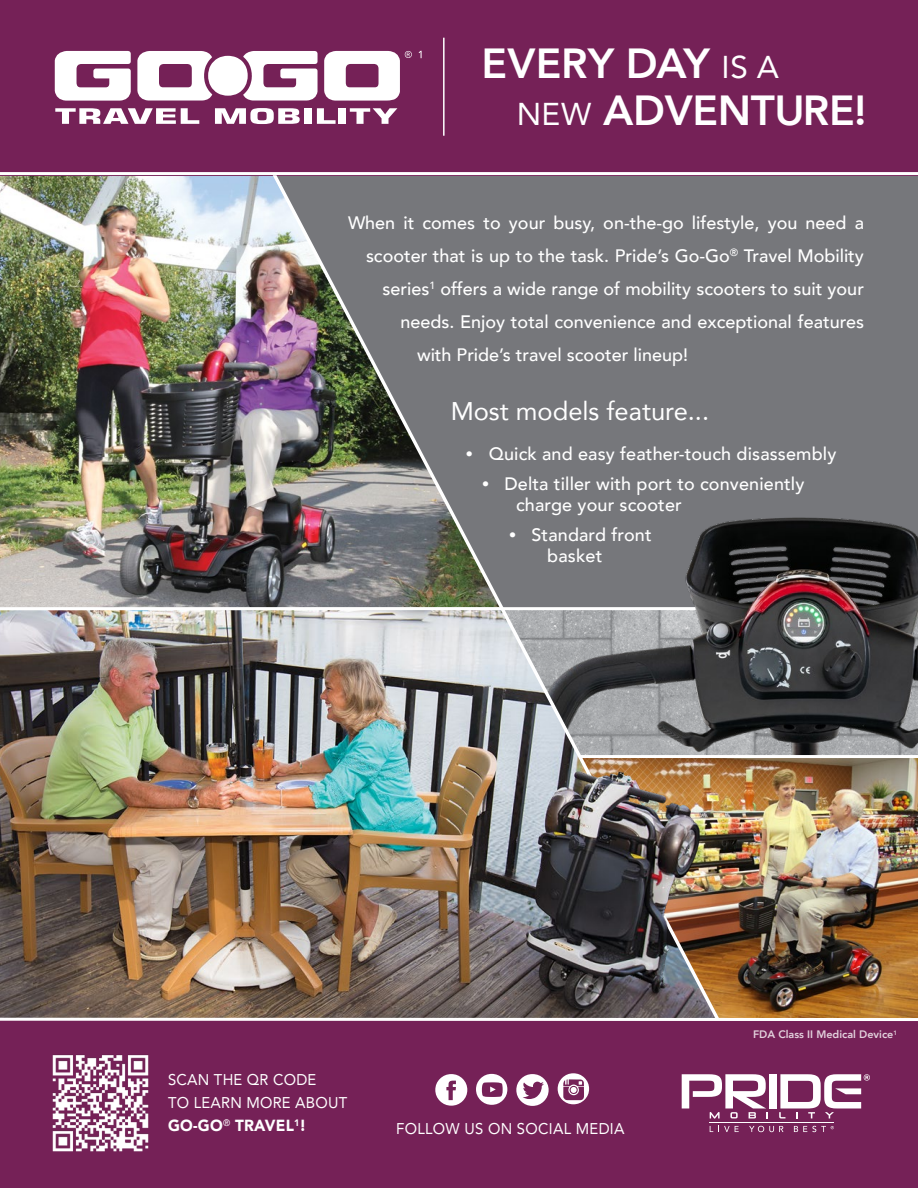
<style>
.page{position:relative;width:918px;height:1188px;background:#fff}
.page>*{position:absolute;margin:0;border:0;box-sizing:border-box;transform-origin:0 0}
.t1{font:57.3px "Social Circles";color:#fff}
.t2{font:800 42px/47.7px "Avenir";letter-spacing:-.01em;color:#fff}
.t3{font:25.5px "Avenir";color:#fff}
.t4{font:500 18px/21px "Avenir";color:#fff}
.t5{font:900 16.05px "Avenir";letter-spacing:.015em;color:#fff;scale:.95 1}
.t6{font:15.6px/23.1px "Avenir";letter-spacing:.015em;color:#fff;scale:.95 1}
.t7{font:800 10.8px "Avenir";color:#fff}
.s1{font-weight:400;font-size:31.5px}
.s2{font-family:"Arial";font-weight:700}
</style>
<div class="page">
<img style="left:794px;top:758px;width:124px;height:260px">
<div style="left:723px;top:175px;width:195px;height:330px;background:#76777b"></div>
<img style="left:0;top:175px;width:269px;height:432px">
<div style="left:0;top:1019px;width:918px;height:169px;background:#752157"></div>
<div style="left:769px;top:1074px;width:8px;height:34px;background:#fff"></div>
<svg style="left:779px;top:1074px;width:91px;height:44px"></svg>
<svg style="left:710px;top:1126px;width:29px;height:6px"></svg>
<svg style="left:749px;top:1126px;width:35px;height:6px"></svg>
<svg style="left:794px;top:1126px;width:40px;height:6px"></svg>
<hr style="left:709px;top:1122px;width:125px;height:1px;background:#fff">
<svg style="left:682px;top:1074px;width:86px;height:45px"></svg>
<hr style="left:0;top:1018px;width:918px;height:3px;background:#fff">
<div style="left:0;top:0;width:918px;height:175px;background:#752157"></div>
<hr style="left:0;top:172px;width:918px;height:3px;background:#fff">
<img style="left:269px;top:172px;width:454px;height:849px">
<hr style="left:443px;top:38px;width:2px;height:98px;background:#fff">
<svg style="left:55px;top:51px;width:76px;height:50px"></svg>
<svg style="left:137px;top:51px;width:181px;height:50px"></svg>
<svg style="left:55px;top:108px;width:144px;height:16px"></svg>
<svg style="left:215px;top:108px;width:85px;height:16px"></svg>
<div style="left:304px;top:108px;width:7px;height:16px;background:#fff"></div>
<svg style="left:317px;top:108px;width:19px;height:16px"></svg>
<div style="left:339px;top:108px;width:7px;height:16px;background:#fff"></div>
<svg style="left:350px;top:108px;width:47px;height:16px"></svg>
<svg style="left:324px;top:51px;width:88px;height:50px"></svg>
<img style="left:0;top:608px;width:794px;height:412px">
<img style="left:510px;top:505px;width:408px;height:252px">
<hr style="left:580px;top:755px;width:338px;height:3px;background:#fff">
<img style="left:52px;top:1055px;width:97px;height:97px">
<svg style="left:419px;top:51px;width:3px;height:7px"></svg>
<h2 class="t2" style="left:517px;top:39px;width:352px;text-indent:-35px">EVERY DAY <span class="s1">IS A<br>NEW</span> ADVENTURE!</h2>
<p class="t4" style="left:348px;top:211px;width:518px">When it comes to your busy, on-the-go lifestyle, you need a</p>
<p class="t4" style="left:366px;top:244px;width:499px">scooter that is up to the task. Pride’s Go-Go<sup>®</sup> Travel Mobility</p>
<p class="t4" style="left:382px;top:277px;width:483px">series<sup>1</sup> offers a wide range of mobility scooters to suit your</p>
<p class="t4" style="left:401px;top:310px;width:465px">needs. Enjoy total convenience and exceptional features</p>
<p class="t4" style="left:417px;top:343px;width:273px">with Pride’s travel scooter lineup!</p>
<h3 class="t3" style="left:451px;top:391px;width:260px">Most models feature...</h3>
<p class="t4" style="left:466px;top:442px;width:372px"><span class="s2">•</span> Quick and easy feather-touch disassembly</p>
<p class="t4" style="left:516px;top:472px;width:290px;text-indent:-34px"><span class="s2">•</span> Delta tiller with port to conveniently charge your scooter</p>
<p class="t4" style="left:547px;top:523px;width:106px;text-indent:-38px"><span class="s2">•</span> Standard front basket</p>
<h1 class="t1" style="left:431px;top:1056px;width:164px">fyti</h1>
<p class="t6" style="left:168px;top:1068px;width:190px">SCAN THE QR CODE<br>TO LEARN MORE ABOUT</p>
<p class="t5" style="left:168px;top:1112px;width:147px">GO-GO<sup>®</sup> TRAVEL<sup>1</sup>!</p>
<p class="t6" style="left:396px;top:1116px;width:242px">FOLLOW US ON SOCIAL MEDIA</p>
<p class="t7" style="left:753px;top:1026px;width:146px">FDA Class II Medical Device<sup>1</sup></p>
</div>
